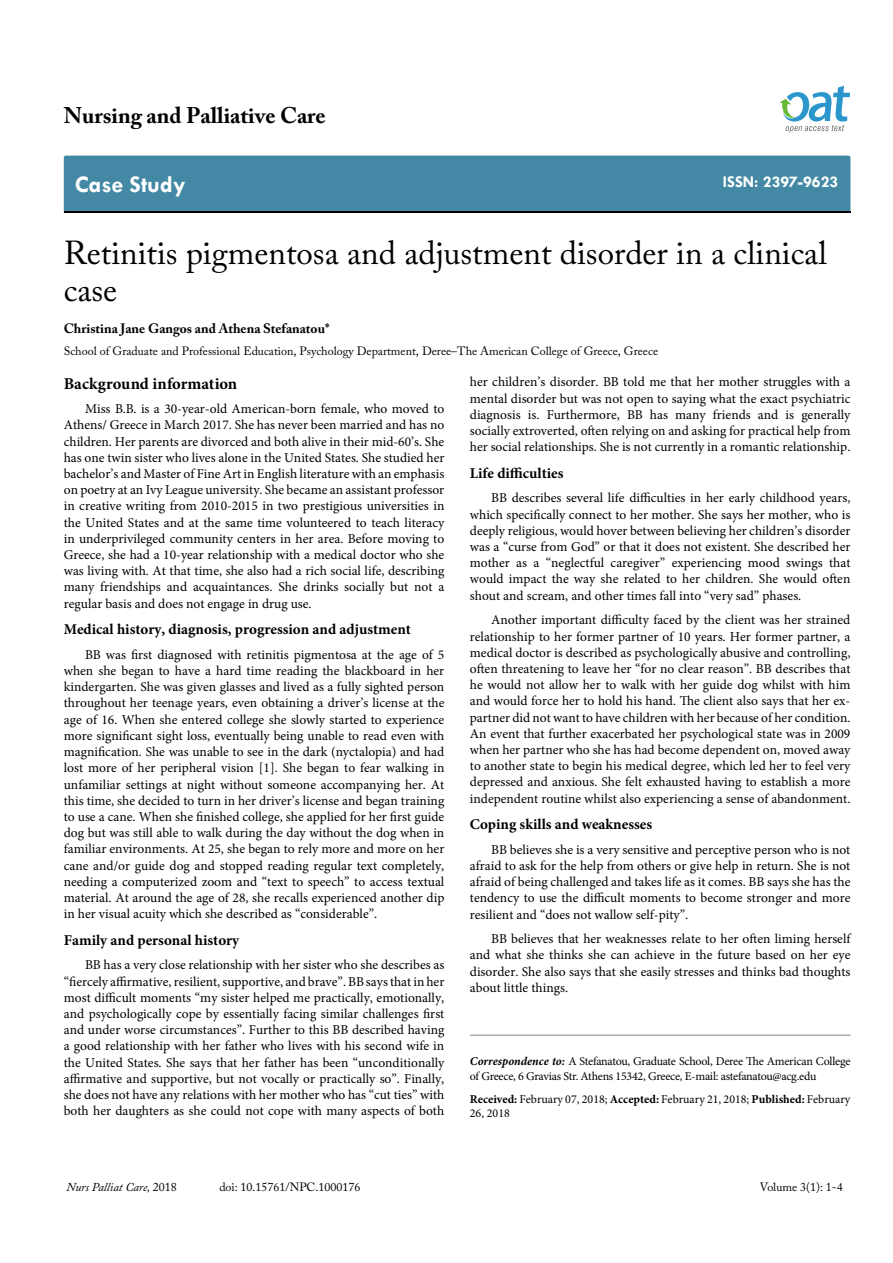
<style>
.page{position:relative;width:893px;height:1263px;background:#fff}
.page>*{position:absolute;margin:0;border:0;box-sizing:border-box;transform-origin:0 0}
.t1{font:33px/37.5px "Adobe Caslon Pro";color:#000}
.t2{font:700 24px "Tw Cen";color:#fff}
.t3{font:700 22.5px "Adobe Caslon Pro";color:#000}
.t4{font:700 16.5px "Minion Pro";color:#000}
.t5{font:700 16.5px "Tw Cen";color:#fff}
.t6{font:700 15px "Minion Pro";color:#000}
.t7{font:13.5px/16.2px "Minion Pro";color:#000;text-align:justify}
.t8{font:700 13.5px "Adobe Caslon Pro";color:#000}
.t9{font:12px "Adobe Caslon Pro";color:#000}
.t10{font:12px/14.4px "Minion Pro";letter-spacing:-.02em;color:#000}
.t11{font:12px/14.4px "Minion Pro";color:#000}
.t12{font:italic 12px "Adobe Caslon Pro";color:#000}
.s1{font-weight:700;font-style:italic}
.s2{font-weight:700}
.s3{font-style:normal}
</style>
<div class="page">
<div style="left:64px;top:156px;width:786px;height:56px;background:#4389a5"></div>
<svg style="left:779px;top:86px;width:71px;height:47px"></svg>
<hr style="left:470px;top:1035px;width:380px;height:1px;background:#808285">
<h3 class="t3" style="left:64px;top:102px;width:263px">Nursing and Palliative Care</h3>
<h2 class="t2" style="left:75px;top:170px;width:112px">Case Study</h2>
<p class="t5" style="left:723px;top:172px;width:117px">ISSN: 2397-9623</p>
<h1 class="t1" style="left:64px;top:233px;width:764px">Retinitis pigmentosa and adjustment disorder in a clinical case</h1>
<p class="t8" style="left:64px;top:320px;width:267px">Christina Jane Gangos and Athena Stefanatou*</p>
<p class="t9" style="left:64px;top:344px;width:596px">School of Graduate and Professional Education, Psychology Department, Deree–The American College of Greece, Greece</p>
<p class="t4" style="left:64px;top:372px;width:175px">Background information</p>
<p class="t7" style="left:64px;top:401px;width:382px;text-indent:21px">Miss B.B. is a 30-year-old American-born female, who moved to Athens/ Greece in March 2017. She has never been married and has no children. Her parents are divorced and both alive in their mid-60’s. She has one twin sister who lives alone in the United States. She studied her bachelor’s and Master of Fine Art in English literature with an emphasis on poetry at an Ivy League university. She became an assistant professor in creative writing from 2010-2015 in two prestigious universities in the United States and at the same time volunteered to teach literacy in underprivileged community centers in her area. Before moving to Greece, she had a 10-year relationship with a medical doctor who she was living with. At that time, she also had a rich social life, describing many friendships and acquaintances. She drinks socially but not a regular basis and does not engage in drug use.</p>
<p class="t6" style="left:64px;top:619px;width:349px">Medical history, diagnosis, progression and adjustment</p>
<p class="t7" style="left:64px;top:646px;width:382px;text-indent:21px">BB was first diagnosed with retinitis pigmentosa at the age of 5 when she began to have a hard time reading the blackboard in her kindergarten. She was given glasses and lived as a fully sighted person throughout her teenage years, even obtaining a driver’s license at the age of 16. When she entered college she slowly started to experience more significant sight loss, eventually being unable to read even with magnification. She was unable to see in the dark (nyctalopia) and had lost more of her peripheral vision [1]. She began to fear walking in unfamiliar settings at night without someone accompanying her. At this time, she decided to turn in her driver’s license and began training to use a cane. When she finished college, she applied for her first guide dog but was still able to walk during the day without the dog when in familiar environments. At 25, she began to rely more and more on her cane and/or guide dog and stopped reading regular text completely, needing a computerized zoom and “text to speech” to access textual material. At around the age of 28, she recalls experienced another dip in her visual acuity which she described as “considerable”.</p>
<p class="t6" style="left:64px;top:929px;width:177px">Family and personal history</p>
<p class="t7" style="left:64px;top:957px;width:382px;text-indent:21px">BB has a very close relationship with her sister who she describes as “fiercely affirmative, resilient, supportive, and brave”. BB says that in her most difficult moments “my sister helped me practically, emotionally, and psychologically cope by essentially facing similar challenges first and under worse circumstances”. Further to this BB described having a good relationship with her father who lives with his second wife in the United States. She says that her father has been “unconditionally affirmative and supportive, but not vocally or practically so”. Finally, she does not have any relations with her mother who has “cut ties” with both her daughters as she could not cope with many aspects of both</p>
<p class="t7" style="left:470px;top:374px;width:382px">her children’s disorder. BB told me that her mother struggles with a mental disorder but was not open to saying what the exact psychiatric diagnosis is. Furthermore, BB has many friends and is generally socially extroverted, often relying on and asking for practical help from her social relationships. She is not currently in a romantic relationship.</p>
<p class="t6" style="left:470px;top:462px;width:95px">Life difficulties</p>
<p class="t7" style="left:470px;top:490px;width:382px;text-indent:21px">BB describes several life difficulties in her early childhood years, which specifically connect to her mother. She says her mother, who is deeply religious, would hover between believing her children’s disorder was a “curse from God” or that it does not existent. She described her mother as a “neglectful caregiver” experiencing mood swings that would impact the way she related to her children. She would often shout and scream, and other times fall into “very sad” phases.</p>
<p class="t7" style="left:470px;top:612px;width:382px;text-indent:21px">Another important difficulty faced by the client was her strained relationship to her former partner of 10 years. Her former partner, a medical doctor is described as psychologically abusive and controlling, often threatening to leave her “for no clear reason”. BB describes that he would not allow her to walk with her guide dog whilst with him and would force her to hold his hand. The client also says that her ex&shy;partner did not want to have children with her because of her condition.<br>An event that further exacerbated her psychological state was in 2009 when her partner who she has had become dependent on, moved away to another state to begin his medical degree, which led her to feel very depressed and anxious. She felt exhausted having to establish a more independent routine whilst also experiencing a sense of abandonment.</p>
<p class="t6" style="left:470px;top:814px;width:184px">Coping skills and weaknesses</p>
<p class="t7" style="left:470px;top:841px;width:382px;text-indent:21px">BB believes she is a very sensitive and perceptive person who is not afraid to ask for the help from others or give help in return. She is not afraid of being challenged and takes life as it comes. BB says she has the tendency to use the difficult moments to become stronger and more resilient and “does not wallow self-pity”.</p>
<p class="t7" style="left:470px;top:931px;width:382px;text-indent:21px">BB believes that her weaknesses relate to her often liming herself and what she thinks she can achieve in the future based on her eye disorder. She also says that she easily stresses and thinks bad thoughts about little things.</p>
<p class="t10" style="left:470px;top:1054px;width:382px"><span class="s1">Correspondence to:</span> A Stefanatou, Graduate School, Deree The American College of Greece, 6 Gravias Str. Athens 15342, Greece, E-mail: astefanatou@acg.edu</p>
<p class="t11" style="left:470px;top:1091px;width:382px"><span class="s2">Received:</span> February 07, 2018; <span class="s2">Accepted:</span> February 21, 2018; <span class="s2">Published:</span> February<br>26, 2018</p>
<p class="t12" style="left:67px;top:1180px;width:112px">Nurs Palliat Care, <span class="s3">2018</span></p>
<p class="t9" style="left:219px;top:1180px;width:143px">doi: 10.15761/NPC.1000176</p>
<p class="t9" style="left:760px;top:1180px;width:84px">Volume 3(1): 1-4</p>
</div>
